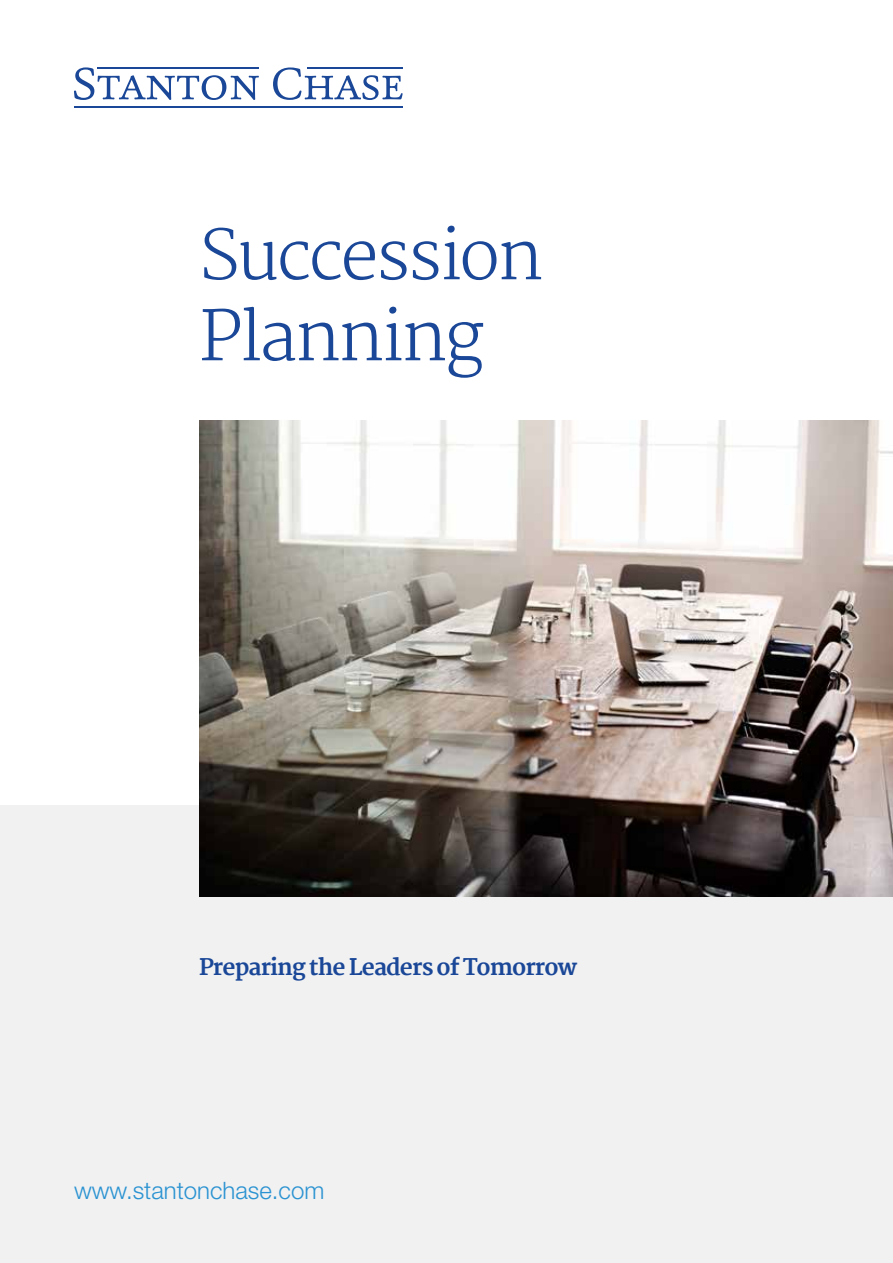
<style>
.page{position:relative;width:893px;height:1263px;background:#fff}
.page>*{position:absolute;margin:0;border:0;box-sizing:border-box;transform-origin:0 0}
.t1{font:200 67.5px/81px "Martel";letter-spacing:-.04em;color:#1a4797}
.t2{font:300 24px "Helvetica Neue LT Pro";color:#2b93d1}
.t3{font:800 22.5px "Martel";letter-spacing:-.04em;color:#1a4797}
</style>
<div class="page">
<div style="left:0;top:806px;width:893px;height:457px;background:#f1f1f2"></div>
<svg style="left:74px;top:67px;width:185px;height:33px"></svg>
<svg style="left:273px;top:67px;width:130px;height:33px"></svg>
<hr style="left:74px;top:106px;width:329px;height:2px;background:#1a4797">
<hr style="left:98px;top:67px;width:161px;height:2px;background:#1a4797">
<hr style="left:307px;top:67px;width:95px;height:2px;background:#1a4797">
<img style="left:199px;top:420px;width:694px;height:476px">
<h1 class="t1" style="left:199px;top:215px;width:345px">Succession<br>Planning</h1>
<p class="t3" style="left:199px;top:954px;width:379px">Preparing the Leaders of Tomorrow</p>
<p class="t2" style="left:74px;top:1176px;width:252px">www.stantonchase.com</p>
</div>
